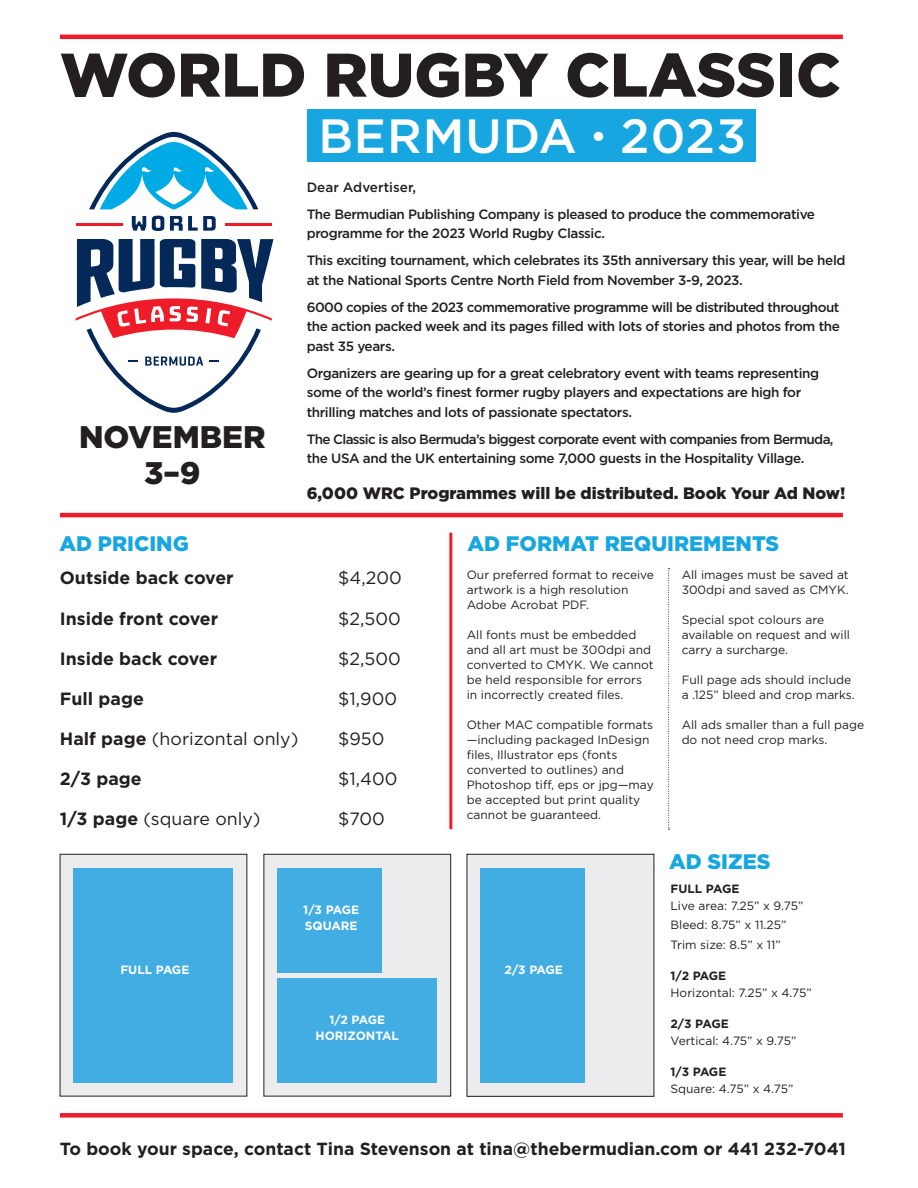
<style>
.page{position:relative;width:918px;height:1188px;background:#fff}
.page>*{position:absolute;margin:0;border:0;box-sizing:border-box;transform-origin:0 0}
.t1{font:900 61.5px "Gotham";color:#231f20}
.t2{font:500 48px "Gotham";letter-spacing:.02em;color:#fff}
.t3{font:900 31.2px "Gotham";color:#231f20}
.t4{font:900 21px "Gotham";color:#17a6df}
.t5{font:17.7px "Gotham";color:#231f20}
.t6{font:700 17.7px "Gotham";color:#231f20}
.t7{font:700 17.55px "Gotham";color:#231f20}
.t8{font:900 16.5px "Gotham";color:#231f20}
.t9{font:500 13.5px/19.5px "Gotham";letter-spacing:-.03em;color:#231f20}
.t10{font:500 13.5px/19.5px "Gotham";letter-spacing:-.05em;color:#231f20}
.t11{font:500 13.5px "Gotham";color:#231f20}
.t12{font:12px/15px "Gotham";color:#231f20}
.t13{font:700 12px "Gotham";color:#fff}
.t14{font:700 12px "Gotham";letter-spacing:-.045em;color:#231f20}
.t15{font:700 12px "Gotham";color:#231f20}
.s1{font-size:33px}
.s2{font-weight:700}
</style>
<div class="page">
<div style="left:307px;top:109px;width:448px;height:53px;background:#17a6df"></div>
<hr style="left:60px;top:35px;width:783px;height:4px;background:#eb1c2b">
<div style="left:467px;top:854px;width:187px;height:242px;background:#ececee"></div>
<div style="left:467px;top:854px;width:187px;height:243px;border:1px solid #231f20"></div>
<div style="left:481px;top:868px;width:104px;height:215px;background:#42ade2"></div>
<div style="left:60px;top:1113px;width:783px;height:5px;background:#eb1c2b"></div>
<hr style="left:60px;top:513px;width:783px;height:4px;background:#eb1c2b">
<hr style="left:449px;top:533px;width:3px;height:296px;background:#eb1c2b">
<svg style="left:668px;top:568px;width:2px;height:262px"></svg>
<div style="left:264px;top:854px;width:187px;height:242px;background:#ececee"></div>
<div style="left:264px;top:854px;width:187px;height:242px;border:1px solid #231f20"></div>
<div style="left:277px;top:868px;width:105px;height:104px;background:#42ade2"></div>
<div style="left:277px;top:978px;width:160px;height:105px;background:#42ade2"></div>
<div style="left:60px;top:854px;width:187px;height:242px;background:#ececee"></div>
<div style="left:74px;top:868px;width:159px;height:215px;background:#42ade2"></div>
<svg style="left:89px;top:132px;width:169px;height:77px"></svg>
<svg style="left:132px;top:216px;width:84px;height:15px"></svg>
<hr style="left:76px;top:223px;width:47px;height:2px;background:#ee1c28">
<hr style="left:225px;top:223px;width:47px;height:2px;background:#ee1c28">
<svg style="left:76px;top:239px;width:197px;height:174px"></svg>
<p class="t1" style="left:60px;top:33px;width:783px">WORLD RUGBY CLASSIC</p>
<p class="t3" style="left:79px;top:415px;width:188px">NOVEMBER</p>
<p class="t3" style="left:144px;top:451px;width:58px">3–9</p>
<p class="t2" style="left:318px;top:109px;width:429px">BERMUDA <span class="s1">•</span> 2023</p>
<p class="t11" style="left:307px;top:179px;width:111px">Dear Advertiser,</p>
<p class="t9" style="left:307px;top:204px;width:510px">The Bermudian Publishing Company is pleased to produce the commemorative</p>
<p class="t9" style="left:307px;top:224px;width:300px">programme for the 2023 World Rugby Classic.</p>
<p class="t9" style="left:307px;top:251px;width:540px">This exciting tournament, which celebrates its 35th anniversary this year, will be held at the National Sports Centre North Field from November 3-9, 2023.</p>
<p class="t9" style="left:307px;top:297px;width:535px;text-align:justify">6000 copies of the 2023 commemorative programme will be distributed throughout the action packed week and its pages filled with lots of stories and photos from the past 35 years.</p>
<p class="t9" style="left:307px;top:363px;width:514px">Organizers are gearing up for a great celebratory event with teams representing some of the world’s finest former rugby players and expectations are high for</p>
<p class="t9" style="left:307px;top:402px;width:327px">thrilling matches and lots of passionate spectators.</p>
<p class="t10" style="left:307px;top:429px;width:528px">The Classic is also Bermuda’s biggest corporate event with companies from Bermuda, the USA and the UK entertaining some 7,000 guests in the Hospitality Village.</p>
<p class="t8" style="left:307px;top:482px;width:540px">6,000 WRC Programmes will be distributed. Book Your Ad Now!</p>
<p class="t4" style="left:59px;top:529px;width:131px">AD PRICING</p>
<p class="t4" style="left:467px;top:529px;width:313px">AD FORMAT REQUIREMENTS</p>
<p class="t6" style="left:60px;top:568px;width:175px">Outside back cover</p>
<p class="t5" style="left:338px;top:568px;width:65px">$4,200</p>
<p class="t6" style="left:60px;top:608px;width:160px">Inside front cover</p>
<p class="t5" style="left:338px;top:609px;width:64px">$2,500</p>
<p class="t6" style="left:60px;top:648px;width:159px">Inside back cover</p>
<p class="t5" style="left:338px;top:649px;width:64px">$2,500</p>
<p class="t6" style="left:60px;top:688px;width:86px">Full page</p>
<p class="t5" style="left:338px;top:689px;width:60px">$1,900</p>
<p class="t5" style="left:60px;top:729px;width:240px"><span class="s2">Half page</span> (horizontal only)</p>
<p class="t5" style="left:338px;top:729px;width:48px">$950</p>
<p class="t6" style="left:60px;top:768px;width:83px">2/3 page</p>
<p class="t5" style="left:338px;top:769px;width:61px">$1,400</p>
<p class="t5" style="left:60px;top:809px;width:202px"><span class="s2">1/3 page</span> (square only)</p>
<p class="t5" style="left:338px;top:809px;width:48px">$700</p>
<p class="t13" style="left:120px;top:963px;width:70px">FULL PAGE</p>
<p class="t13" style="left:303px;top:903px;width:57px">1/3 PAGE</p>
<p class="t13" style="left:305px;top:919px;width:54px">SQUARE</p>
<p class="t13" style="left:329px;top:1012px;width:57px">1/2 PAGE</p>
<p class="t13" style="left:316px;top:1029px;width:85px">HORIZONTAL</p>
<p class="t12" style="left:467px;top:567px;width:189px">Our preferred format to receive artwork is a high resolution<br>Adobe Acrobat PDF.</p>
<p class="t12" style="left:467px;top:627px;width:189px">All fonts must be embedded and all art must be 300dpi and converted to CMYK. We cannot be held responsible for errors in incorrectly created files.</p>
<p class="t12" style="left:467px;top:717px;width:189px">Other MAC compatible formats —including packaged InDesign files, Illustrator eps (fonts converted to outlines) and<br>Photoshop tiff, eps or jpg—may be accepted but print quality cannot be guaranteed.</p>
<p class="t13" style="left:505px;top:963px;width:60px">2/3 PAGE</p>
<p class="t12" style="left:682px;top:567px;width:169px">All images must be saved at<br>300dpi and saved as CMYK.</p>
<p class="t12" style="left:682px;top:612px;width:144px">Special spot colours are</p>
<p class="t12" style="left:682px;top:627px;width:170px">available on request and will carry a surcharge.</p>
<p class="t12" style="left:682px;top:672px;width:171px">Full page ads should include</p>
<p class="t12" style="left:682px;top:687px;width:175px">a .125” bleed and crop marks.</p>
<p class="t12" style="left:682px;top:717px;width:184px">All ads smaller than a full page do not need crop marks.</p>
<p class="t4" style="left:669px;top:847px;width:103px">AD SIZES</p>
<p class="t15" style="left:671px;top:882px;width:70px">FULL PAGE</p>
<p class="t12" style="left:671px;top:898px;width:134px">Live area: 7.25” x 9.75”</p>
<p class="t12" style="left:671px;top:917px;width:117px">Bleed: 8.75” x 11.25”</p>
<p class="t12" style="left:671px;top:937px;width:112px">Trim size: 8.5” x 11”</p>
<p class="t14" style="left:671px;top:969px;width:57px">1/2 PAGE</p>
<p class="t12" style="left:671px;top:985px;width:143px">Horizontal: 7.25” x 4.75”</p>
<p class="t14" style="left:671px;top:1017px;width:60px">2/3 PAGE</p>
<p class="t12" style="left:671px;top:1033px;width:127px">Vertical: 4.75” x 9.75”</p>
<p class="t14" style="left:671px;top:1065px;width:57px">1/3 PAGE</p>
<p class="t12" style="left:671px;top:1081px;width:125px">Square: 4.75” x 4.75”</p>
<p class="t7" style="left:60px;top:1139px;width:788px">To book your space, contact Tina Stevenson at tina@thebermudian.com or 441 232-7041</p>
</div>
